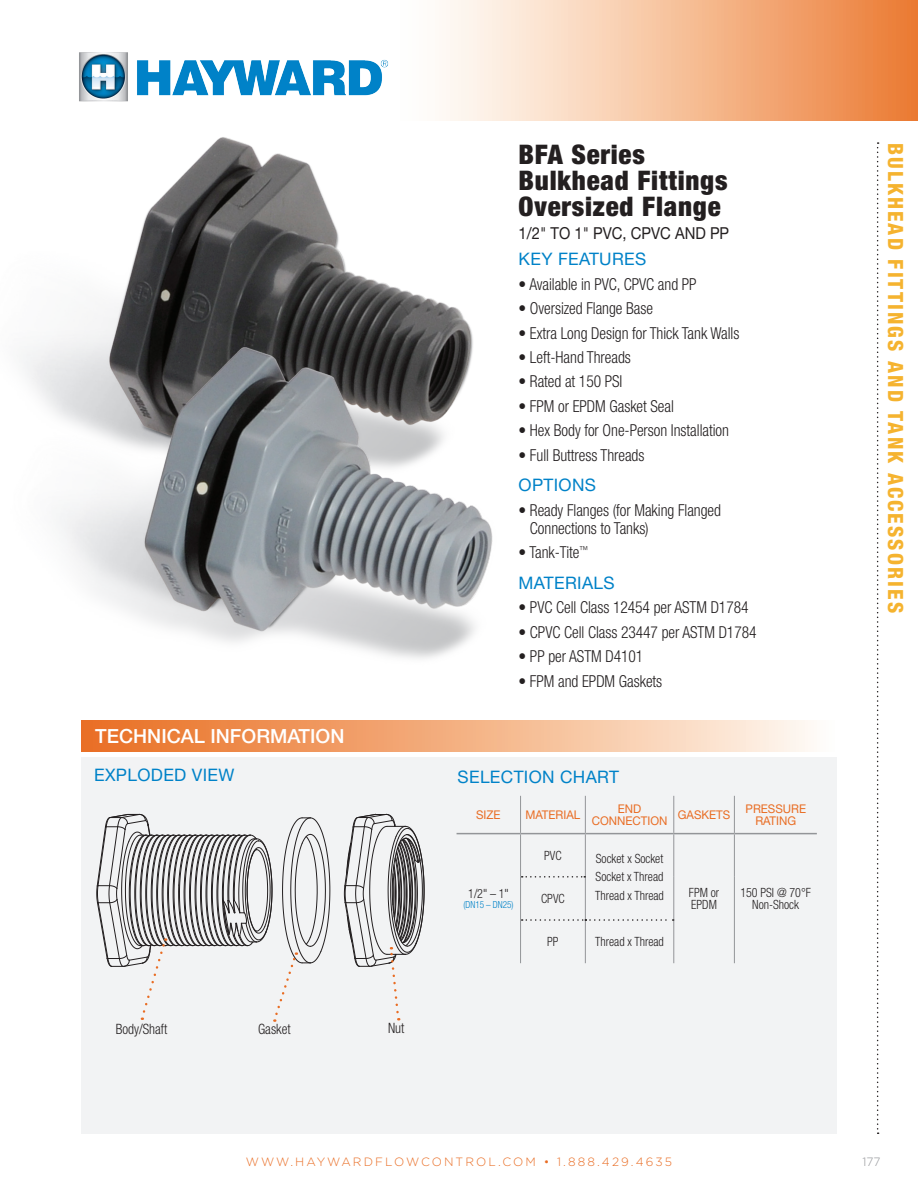
<style>
.page{position:relative;width:918px;height:1188px;background:#fff}
.page>*{position:absolute;margin:0;border:0;box-sizing:border-box;transform-origin:0 0}
.t1{font:900 condensed 27px "Helvetica Neue LT Std";letter-spacing:.03em;color:#231f20}
.t2{font:800 condensed 21px "Helvetica Neue LT Std";letter-spacing:.1em;color:#f5b32f}
.t3{font:500 19.5px "Helvetica Neue LT Std";color:#fff}
.t4{font:17.25px "Helvetica Neue LT Std";letter-spacing:.02em;color:#0082c8}
.t5{font:300 condensed 16.5px/18px "Helvetica Neue LT Std";letter-spacing:-.005em;color:#231f20;scale:.94 1}
.t6{font:16.5px "Helvetica Neue LT Std";color:#231f20;scale:.9 1}
.t7{font:300 condensed 14.25px "Helvetica Neue LT Std";color:#231f20;scale:.94 1}
.t8{font:300 condensed 12.75px/12px "Helvetica Neue LT Std";color:#231f20;scale:.94 1}
.t9{font:12px/12px "Helvetica Neue LT Std";color:#e96d24;text-align:center;scale:.96 1}
.t10{font:300 12px "Gotham";letter-spacing:.175em;color:#e96d24}
.t11{font:300 12px "Gotham";color:#939598}
.t12{font:300 condensed 9.75px "Helvetica Neue LT Std";letter-spacing:-.005em;color:#0082c8;scale:.94 1}
</style>
<div class="page">
<svg style="left:877px;top:142px;width:2px;height:992px"></svg>
<svg style="left:442px;top:0;width:476px;height:120px;background:#f5bf99"></svg>
<div style="left:81px;top:758px;width:756px;height:376px;background:#f2f3f4"></div>
<div style="left:81px;top:720px;width:756px;height:32px;background:linear-gradient(to right,#e96c1c,#fffaf2)"></div>
<img style="left:138px;top:118px;width:362px;height:127px">
<img style="left:22px;top:245px;width:471px;height:414px">
<svg style="left:96px;top:814px;width:235px;height:208px"></svg>
<svg style="left:344px;top:814px;width:80px;height:206px"></svg>
<hr style="left:520px;top:796px;width:1px;height:37px;background:#939598">
<hr style="left:585px;top:796px;width:1px;height:37px;background:#939598">
<hr style="left:673px;top:796px;width:1px;height:37px;background:#939598">
<hr style="left:734px;top:796px;width:1px;height:37px;background:#939598">
<hr style="left:520px;top:834px;width:1px;height:43px;background:#939598">
<hr style="left:585px;top:834px;width:1px;height:43px;background:#939598">
<hr style="left:673px;top:834px;width:1px;height:43px;background:#939598">
<hr style="left:734px;top:834px;width:1px;height:43px;background:#939598">
<hr style="left:520px;top:877px;width:1px;height:43px;background:#939598">
<hr style="left:585px;top:877px;width:1px;height:42px;background:#939598">
<hr style="left:673px;top:877px;width:1px;height:43px;background:#939598">
<hr style="left:734px;top:877px;width:1px;height:43px;background:#939598">
<hr style="left:520px;top:920px;width:1px;height:43px;background:#939598">
<hr style="left:585px;top:921px;width:1px;height:42px;background:#939598">
<hr style="left:673px;top:920px;width:1px;height:43px;background:#939598">
<hr style="left:734px;top:920px;width:1px;height:43px;background:#939598">
<hr style="left:457px;top:833px;width:64px;height:1px;background:#939598">
<hr style="left:521px;top:833px;width:64px;height:1px;background:#939598">
<hr style="left:585px;top:833px;width:89px;height:1px;background:#939598">
<hr style="left:674px;top:833px;width:60px;height:1px;background:#939598">
<hr style="left:734px;top:833px;width:83px;height:1px;background:#939598">
<svg style="left:522px;top:876px;width:63px;height:2px"></svg>
<svg style="left:522px;top:919px;width:152px;height:2px"></svg>
<img style="left:79px;top:52px;width:310px;height:50px">
<p class="t3" style="left:95px;top:725px;width:251px">TECHNICAL INFORMATION</p>
<p class="t4" style="left:94px;top:765px;width:142px">EXPLODED VIEW</p>
<p class="t7" style="left:116px;top:1020px;width:56px">Body/Shaft</p>
<p class="t7" style="left:258px;top:1020px;width:36px">Gasket</p>
<p class="t7" style="left:388px;top:1020px;width:19px">Nut</p>
<p class="t1" style="left:519px;top:137px;width:128px">BFA Series</p>
<p class="t1" style="left:519px;top:164px;width:211px">Bulkhead Fittings</p>
<p class="t1" style="left:519px;top:190px;width:204px">Oversized Flange</p>
<p class="t6" style="left:519px;top:223px;width:236px">1/2" TO 1" PVC, CPVC AND PP</p>
<p class="t4" style="left:519px;top:249px;width:129px">KEY FEATURES</p>
<p class="t5" style="left:519px;top:275px;width:191px">• Available in PVC, CPVC and PP</p>
<p class="t5" style="left:519px;top:299px;width:145px">• Oversized Flange Base</p>
<p class="t5" style="left:519px;top:324px;width:236px">• Extra Long Design for Thick Tank Walls</p>
<p class="t5" style="left:519px;top:348px;width:121px">• Left-Hand Threads</p>
<p class="t5" style="left:519px;top:372px;width:112px">• Rated at 150 PSI</p>
<p class="t5" style="left:519px;top:397px;width:167px">• FPM or EPDM Gasket Seal</p>
<p class="t5" style="left:519px;top:421px;width:225px">• Hex Body for One-Person Installation</p>
<p class="t5" style="left:519px;top:446px;width:135px">• Full Buttress Threads</p>
<p class="t4" style="left:519px;top:475px;width:79px">OPTIONS</p>
<p class="t5" style="left:530px;top:501px;width:205px;text-indent:-11px">• Ready Flanges (for Making Flanged<br>Connections to Tanks)</p>
<p class="t5" style="left:519px;top:543px;width:76px">• Tank-Tite<sup>™</sup></p>
<p class="t4" style="left:519px;top:572px;width:98px">MATERIALS</p>
<p class="t5" style="left:519px;top:598px;width:246px">• PVC Cell Class 12454 per ASTM D1784</p>
<p class="t5" style="left:519px;top:623px;width:255px">• CPVC Cell Class 23447 per ASTM D1784</p>
<p class="t5" style="left:519px;top:647px;width:134px">• PP per ASTM D4101</p>
<p class="t5" style="left:519px;top:672px;width:154px">• FPM and EPDM Gaskets</p>
<p class="t4" style="left:458px;top:766px;width:163px">SELECTION CHART</p>
<p class="t9" style="left:476px;top:808px;width:27px">SIZE</p>
<p class="t9" style="left:526px;top:808px;width:59px">MATERIAL</p>
<p class="t9" style="left:592px;top:802px;width:80px">END<br>CONNECTION</p>
<p class="t9" style="left:678px;top:808px;width:56px">GASKETS</p>
<p class="t9" style="left:746px;top:802px;width:65px">PRESSURE<br>RATING</p>
<p class="t8" style="left:468px;top:887px;width:45px">1/2" – 1"</p>
<p class="t12" style="left:464px;top:899px;width:55px">(DN15 – DN25)</p>
<p class="t8" style="left:544px;top:849px;width:20px">PVC</p>
<p class="t8" style="left:596px;top:852px;width:73px">Socket x Socket</p>
<p class="t8" style="left:596px;top:871px;width:74px">Socket x Thread</p>
<p class="t8" style="left:595px;top:889px;width:75px">Thread x Thread</p>
<p class="t8" style="left:689px;top:886px;width:34px">FPM or<br>EPDM</p>
<p class="t8" style="left:740px;top:886px;width:77px;text-align:center">150 PSI @ 70°F<br>Non-Shock</p>
<p class="t8" style="left:541px;top:892px;width:27px">CPVC</p>
<p class="t8" style="left:547px;top:936px;width:14px">PP</p>
<p class="t8" style="left:595px;top:936px;width:75px">Thread x Thread</p>
<p class="t2" style="left:909px;top:143px;width:472px;rotate:90deg">BULKHEAD FITTINGS AND TANK ACCESSORIES</p>
<p class="t10" style="left:246px;top:1154px;width:428px">WWW.HAYWARDFLOWCONTROL.COM • 1.888.429.4635</p>
<p class="t11" style="left:863px;top:1154px;width:20px">177</p>
</div>
